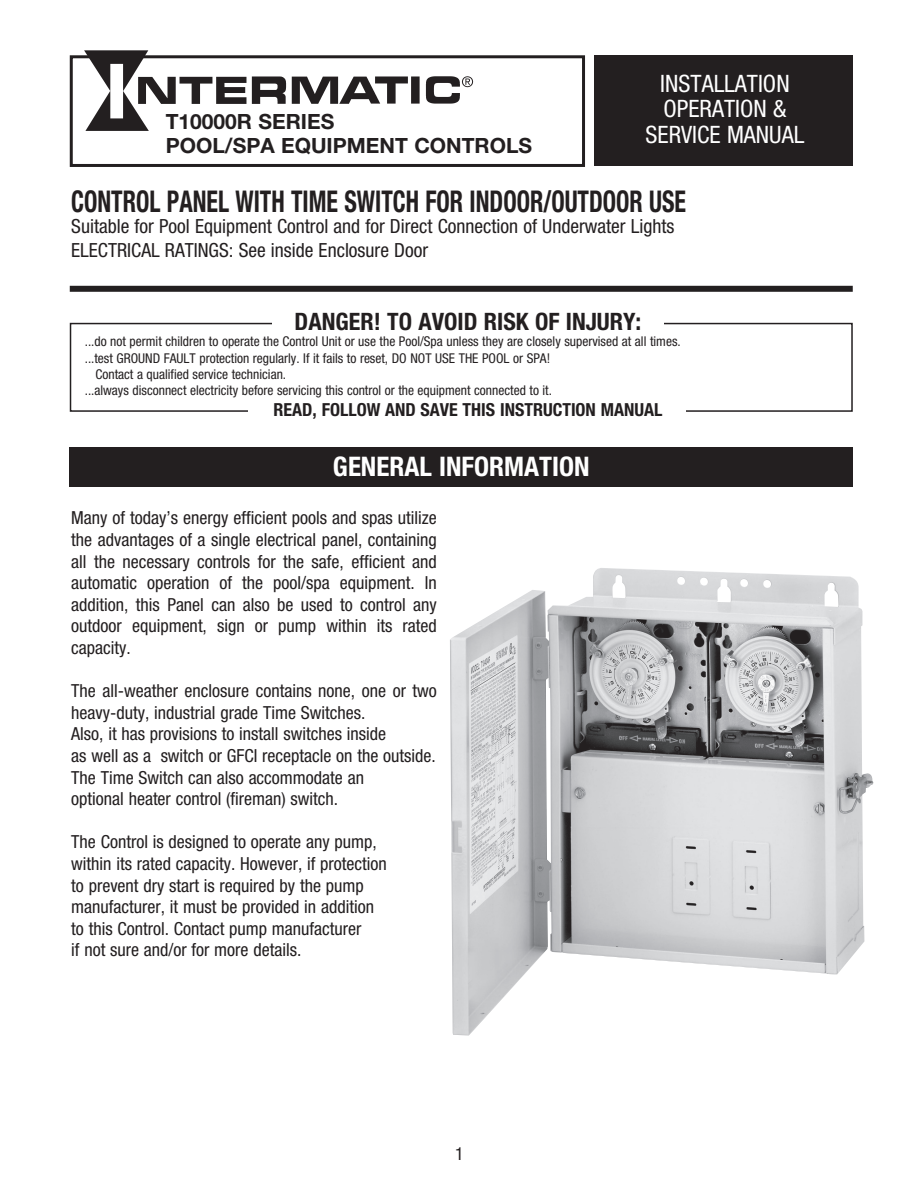
<style>
.page{position:relative;width:918px;height:1188px;background:#fff}
.page>*{position:absolute;margin:0;border:0;box-sizing:border-box;transform-origin:0 0}
.t1{font:700 condensed 30px "Helvetica Neue LT Std";color:#231f20;scale:.8 1}
.t2{font:700 condensed 27px "Helvetica Neue LT Std";color:#fff}
.t3{font:condensed 24px "Helvetica Neue LT Std";color:#fff}
.t4{font:700 condensed 24px "Helvetica Neue LT Std";color:#231f20}
.t5{font:700 21px "Helvetica Neue LT Std";color:#231f20}
.t6{font:condensed 19.5px "Helvetica Neue LT Std";color:#231f20}
.t7{font:condensed 18px/21.6px "Helvetica Neue LT Std";color:#231f20;text-align:justify}
.t8{font:700 condensed 18px "Helvetica Neue LT Std";color:#231f20}
.t9{font:condensed 13.5px "Helvetica Neue LT Std";color:#231f20}
</style>
<div class="page">
<div style="left:70px;top:55px;width:515px;height:112px;border:3px solid #231f20"></div>
<div style="left:595px;top:56px;width:258px;height:110px;background:#231f20"></div>
<div style="left:70px;top:286px;width:783px;height:6px;background:#231f20"></div>
<div style="left:70px;top:323px;width:783px;height:89px;border:2px solid #231f20"></div>
<div style="left:272px;top:300px;width:392px;height:30px;background:#fff"></div>
<div style="left:248px;top:405px;width:438px;height:20px;background:#fff"></div>
<div style="left:70px;top:447px;width:783px;height:40px;background:#231f20"></div>
<img style="left:82px;top:50px;width:393px;height:81px">
<img style="left:450px;top:568px;width:423px;height:468px">
<p class="t5" style="left:166px;top:108px;width:170px">T10000R SERIES</p>
<p class="t5" style="left:166px;top:132px;width:368px">POOL/SPA EQUIPMENT CONTROLS</p>
<p class="t3" style="left:660px;top:69px;width:131px">INSTALLATION</p>
<p class="t3" style="left:664px;top:95px;width:124px">OPERATION &amp;</p>
<p class="t3" style="left:646px;top:120px;width:160px">SERVICE MANUAL</p>
<p class="t1" style="left:71px;top:183px;width:770px">CONTROL PANEL WITH TIME SWITCH FOR INDOOR/OUTDOOR USE</p>
<p class="t6" style="left:71px;top:215px;width:605px">Suitable for Pool Equipment Control and for Direct Connection of Underwater Lights</p>
<p class="t6" style="left:71px;top:239px;width:358px">ELECTRICAL RATINGS: See inside Enclosure Door</p>
<p class="t4" style="left:295px;top:307px;width:348px">DANGER! TO AVOID RISK OF INJURY:</p>
<p class="t9" style="left:85px;top:334px;width:597px">...do not permit children to operate the Control Unit or use the Pool/Spa unless they are closely supervised at all times.</p>
<p class="t9" style="left:85px;top:350px;width:467px">...test GROUND FAULT protection regularly. If it fails to reset, DO NOT USE THE POOL or SPA!</p>
<p class="t9" style="left:95px;top:366px;width:192px">Contact a qualified service technician.</p>
<p class="t9" style="left:85px;top:382px;width:469px">...always disconnect electricity before servicing this control or the equipment connected to it.</p>
<p class="t8" style="left:274px;top:399px;width:390px">READ, FOLLOW AND SAVE THIS INSTRUCTION MANUAL</p>
<p class="t2" style="left:333px;top:450px;width:258px">GENERAL INFORMATION</p>
<p class="t7" style="left:71px;top:507px;width:367px">Many of today’s energy efficient pools and spas utilize the advantages of a single electrical panel, containing all the necessary controls for the safe, efficient and automatic operation of the pool/spa equipment. In addition, this Panel can also be used to control any outdoor equipment, sign or pump within its rated capacity.</p>
<p class="t7" style="left:71px;top:680px;width:367px">The all-weather enclosure contains none, one or two heavy-duty, industrial grade Time Switches.</p>
<p class="t7" style="left:71px;top:723px;width:316px">Also, it has provisions to install switches inside</p>
<p class="t7" style="left:71px;top:745px;width:366px">as well as a switch or GFCI receptacle on the outside.</p>
<p class="t7" style="left:71px;top:766px;width:294px">The Time Switch can also accommodate an</p>
<p class="t7" style="left:71px;top:788px;width:268px">optional heater control (fireman) switch.</p>
<p class="t7" style="left:71px;top:831px;width:307px">The Control is designed to operate any pump,</p>
<p class="t7" style="left:71px;top:853px;width:317px">within its rated capacity. However, if protection</p>
<p class="t7" style="left:71px;top:874px;width:294px">to prevent dry start is required by the pump</p>
<p class="t7" style="left:71px;top:896px;width:304px">manufacturer, it must be provided in addition</p>
<p class="t7" style="left:71px;top:917px;width:292px">to this Control. Contact pump manufacturer</p>
<p class="t7" style="left:71px;top:939px;width:232px">if not sure and/or for more details.</p>
<p class="t7" style="left:455px;top:1143px;width:10px">1</p>
</div>
